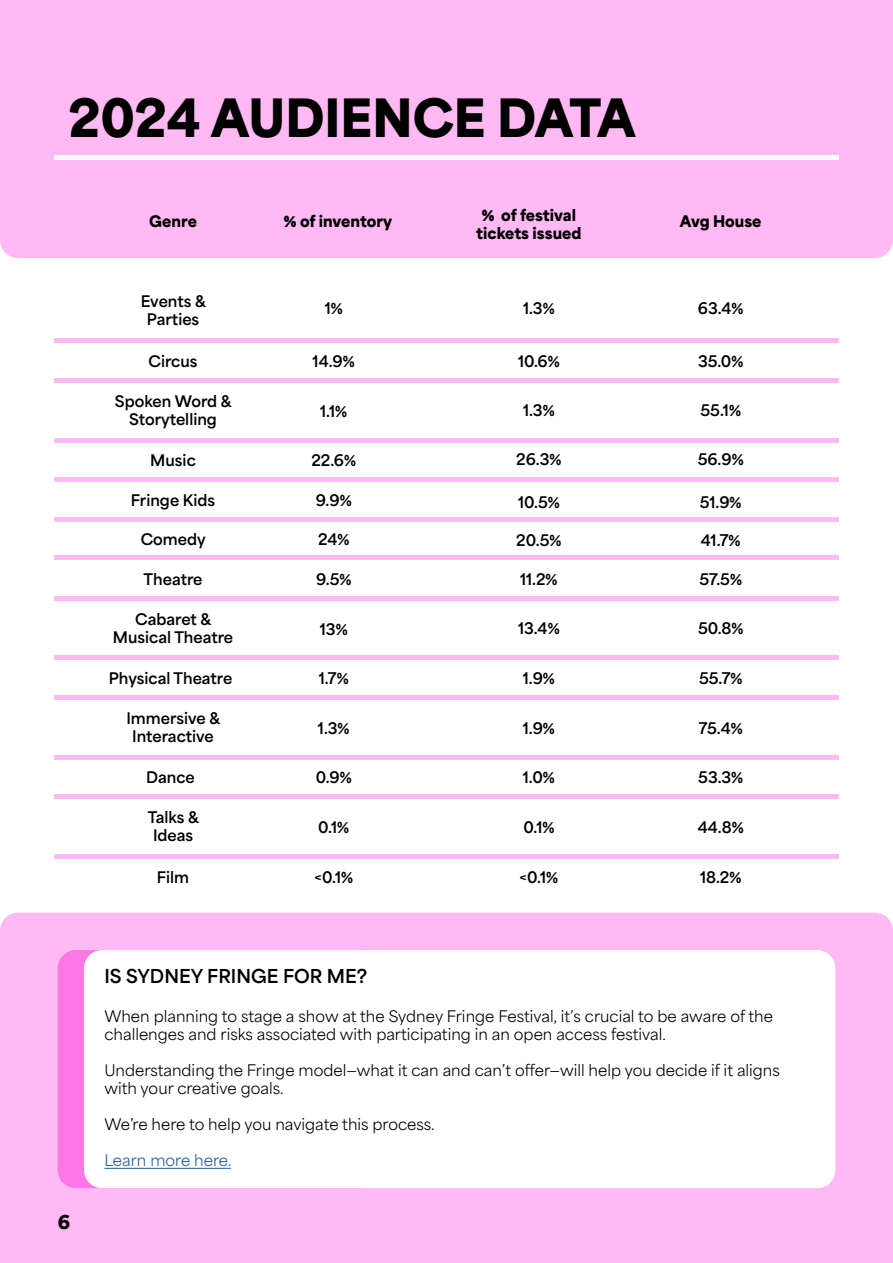
<style>
.page{position:relative;width:893px;height:1263px;background:#fff}
.page>*{position:absolute;margin:0;border:0;box-sizing:border-box;transform-origin:0 0}
.t1{font:900 49.5px "Area Normal";color:#000}
.t2{font:700 18px "Area Normal";color:#000}
.t3{font:900 18px "Area Normal";color:#000}
.t4{font:700 15px/18px "Area Normal";color:#000;text-align:center}
.t5{font:15px/18px "Area Normal";color:#000}
.t6{font:900 15px/18px "Area Normal";color:#000;text-align:center}
.t7{font:15px "Area Normal";color:#215e9e}
</style>
<div class="page">
<div style="left:0;top:913px;width:893px;height:350px;background:#ffbaf4"></div>
<hr style="left:55px;top:339px;width:784px;height:4px;background:#ffbaf4">
<div style="left:55px;top:378px;width:784px;height:5px;background:#ffbaf4"></div>
<hr style="left:55px;top:438px;width:784px;height:4px;background:#ffbaf4">
<div style="left:55px;top:477px;width:784px;height:5px;background:#ffbaf4"></div>
<hr style="left:55px;top:517px;width:784px;height:4px;background:#ffbaf4">
<hr style="left:55px;top:555px;width:784px;height:4px;background:#ffbaf4">
<hr style="left:55px;top:596px;width:784px;height:4px;background:#ffbaf4">
<hr style="left:55px;top:656px;width:784px;height:4px;background:#ffbaf4">
<div style="left:55px;top:695px;width:784px;height:5px;background:#ffbaf4"></div>
<hr style="left:55px;top:755px;width:784px;height:4px;background:#ffbaf4">
<div style="left:55px;top:794px;width:784px;height:5px;background:#ffbaf4"></div>
<div style="left:55px;top:854px;width:784px;height:5px;background:#ffbaf4"></div>
<div style="left:0;top:0;width:893px;height:258px;background:#ffbaf4"></div>
<div style="left:58px;top:950px;width:325px;height:238px;background:#ff76e9;border-radius:18px"></div>
<div style="left:84px;top:950px;width:751px;height:238px;background:#fff;border-radius:18px"></div>
<hr style="left:104px;top:1168px;width:127px;height:1px;background:#215e9e">
<div style="left:55px;top:155px;width:784px;height:5px;background:#fff"></div>
<h1 class="t1" style="left:68px;top:72px;width:569px">2024 AUDIENCE DATA</h1>
<p class="t6" style="left:149px;top:211px;width:49px">Genre</p>
<p class="t4" style="left:141px;top:291px;width:67px">Events &amp;<br>Parties</p>
<p class="t4" style="left:149px;top:351px;width:50px">Circus</p>
<p class="t4" style="left:115px;top:390px;width:118px">Spoken Word &amp;<br>Storytelling</p>
<p class="t4" style="left:150px;top:450px;width:47px">Music</p>
<p class="t4" style="left:131px;top:489px;width:86px">Fringe Kids</p>
<p class="t4" style="left:141px;top:529px;width:67px">Comedy</p>
<p class="t4" style="left:144px;top:569px;width:60px">Theatre</p>
<p class="t4" style="left:113px;top:608px;width:122px">Cabaret &amp;<br>Musical Theatre</p>
<p class="t4" style="left:109px;top:668px;width:125px">Physical Theatre</p>
<p class="t4" style="left:126px;top:707px;width:95px">Immersive &amp;<br>Interactive</p>
<p class="t4" style="left:146px;top:767px;width:50px">Dance</p>
<p class="t4" style="left:148px;top:806px;width:53px">Talks &amp;<br>Ideas</p>
<p class="t4" style="left:157px;top:866px;width:34px">Film</p>
<p class="t6" style="left:284px;top:211px;width:110px">% of inventory</p>
<p class="t6" style="left:476px;top:205px;width:107px">% of festival tickets issued</p>
<p class="t6" style="left:680px;top:211px;width:83px">Avg House</p>
<p class="t4" style="left:325px;top:298px;width:20px">1%</p>
<p class="t4" style="left:523px;top:298px;width:33px">1.3%</p>
<p class="t4" style="left:698px;top:298px;width:47px">63.4%</p>
<p class="t4" style="left:313px;top:351px;width:44px">14.9%</p>
<p class="t4" style="left:320px;top:400px;width:29px">1.1%</p>
<p class="t4" style="left:311px;top:450px;width:46px">22.6%</p>
<p class="t4" style="left:316px;top:489px;width:37px">9.9%</p>
<p class="t4" style="left:318px;top:529px;width:33px">24%</p>
<p class="t4" style="left:316px;top:568px;width:37px">9.5%</p>
<p class="t4" style="left:320px;top:618px;width:29px">13%</p>
<p class="t4" style="left:319px;top:668px;width:31px">1.7%</p>
<p class="t4" style="left:318px;top:717px;width:33px">1.3%</p>
<p class="t4" style="left:316px;top:767px;width:38px">0.9%</p>
<p class="t4" style="left:318px;top:816px;width:33px">0.1%</p>
<p class="t4" style="left:314px;top:866px;width:40px">&lt;0.1%</p>
<p class="t4" style="left:518px;top:351px;width:43px">10.6%</p>
<p class="t4" style="left:698px;top:351px;width:47px">35.0%</p>
<p class="t4" style="left:523px;top:400px;width:33px">1.3%</p>
<p class="t4" style="left:700px;top:400px;width:42px">55.1%</p>
<p class="t4" style="left:516px;top:449px;width:47px">26.3%</p>
<p class="t4" style="left:698px;top:449px;width:47px">56.9%</p>
<p class="t4" style="left:518px;top:491px;width:43px">10.5%</p>
<p class="t4" style="left:700px;top:491px;width:43px">51.9%</p>
<p class="t4" style="left:516px;top:529px;width:47px">20.5%</p>
<p class="t4" style="left:701px;top:529px;width:41px">41.7%</p>
<p class="t4" style="left:520px;top:568px;width:39px">11.2%</p>
<p class="t4" style="left:699px;top:568px;width:44px">57.5%</p>
<p class="t4" style="left:518px;top:618px;width:43px">13.4%</p>
<p class="t4" style="left:698px;top:618px;width:47px">50.8%</p>
<p class="t4" style="left:523px;top:668px;width:34px">1.9%</p>
<p class="t4" style="left:699px;top:668px;width:45px">55.7%</p>
<p class="t4" style="left:523px;top:717px;width:34px">1.9%</p>
<p class="t4" style="left:699px;top:717px;width:45px">75.4%</p>
<p class="t4" style="left:523px;top:767px;width:33px">1.0%</p>
<p class="t4" style="left:698px;top:767px;width:46px">53.3%</p>
<p class="t4" style="left:523px;top:816px;width:33px">0.1%</p>
<p class="t4" style="left:698px;top:816px;width:47px">44.8%</p>
<p class="t4" style="left:520px;top:866px;width:40px">&lt;0.1%</p>
<p class="t4" style="left:700px;top:866px;width:43px">18.2%</p>
<p class="t3" style="left:58px;top:1205px;width:14px">6</p>
<p class="t2" style="left:104px;top:960px;width:264px">IS SYDNEY FRINGE FOR ME?</p>
<p class="t5" style="left:104px;top:1006px;width:670px">When planning to stage a show at the Sydney Fringe Festival, it’s crucial to be aware of the challenges and risks associated with participating in an open access festival.</p>
<p class="t5" style="left:104px;top:1060px;width:677px">Understanding the Fringe model—what it can and can’t offer—will help you decide if it aligns with your creative goals.</p>
<p class="t5" style="left:104px;top:1114px;width:332px">We’re here to help you navigate this process.</p>
<p class="t7" style="left:104px;top:1147px;width:128px">Learn more here.</p>
</div>
